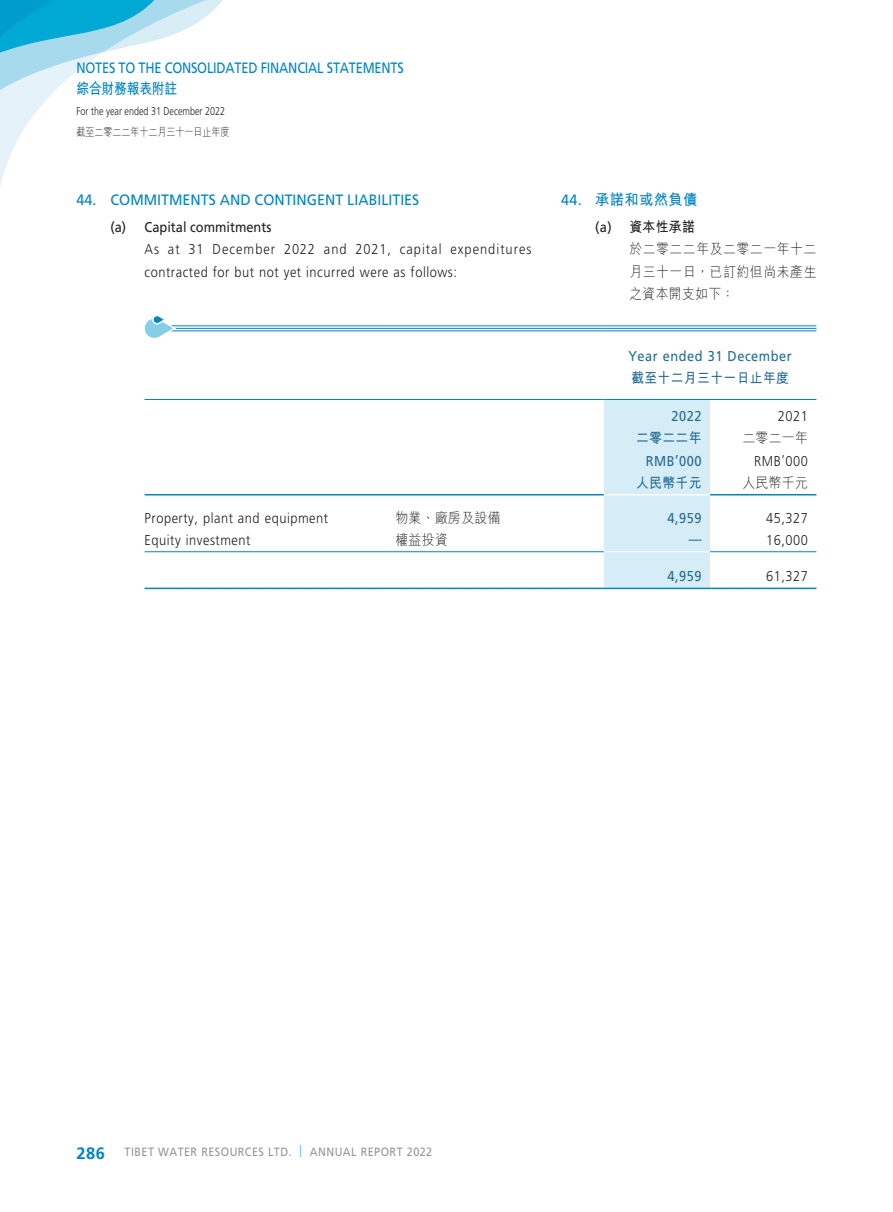
<style>
.page{position:relative;width:893px;height:1212px;background:#fff}
.page>*{position:absolute;margin:0;border:0;box-sizing:border-box;transform-origin:0 0}
._3__標題{font:15px "Frutiger LT Std";letter-spacing:-.015em;color:#0084c2;scale:.85 1}
._3__標題-2{font:15px "Frutiger LT Std";letter-spacing:-.015em;color:#0084c2;scale:.95 1}
._8__標題--C{font:700 15px "M Hei HK";letter-spacing:.03em;color:#0084c2;scale:.95 1}
._8__標題--C-2{font:700 15px "M Hei HK";letter-spacing:-.015em;color:#0084c2;scale:.85 1}
._1__內文{font:300 14.25px/22.5px "Frutiger LT Std";letter-spacing:.065em;color:#231f20;scale:.9 1}
._1__內文-2{font:300 14.25px "Frutiger LT Std";letter-spacing:.04em;color:#231f20;scale:.9 1}
._6__內文--C{font:300 14.25px/22.5px "M Hei HK";letter-spacing:.045em;color:#231f20;text-align:justify;scale:.9 1}
._1__內文-3{font:14.25px "Frutiger LT Std";letter-spacing:.04em;color:#256c92;scale:.9 1}
._6__內文--C-2{font:700 14.25px "M Hei HK";letter-spacing:.03em;color:#256c92;scale:.9 1}
._4__副標題{font:14.25px "Frutiger LT Std";color:#231f20;scale:.9 1}
._9___副標題--C{font:700 14.25px "M Hei HK";letter-spacing:.03em;color:#231f20;scale:.9 1}
.t1{font:12px "Frutiger LT Std";letter-spacing:.04em;color:#939598;scale:.9 1}
.t2{font:300 11.25px "Frutiger LT Std";color:#231f20;scale:.8 1}
.t3{font:300 11.25px "M Hei HK";color:#231f20;scale:.8 1}
.s1{font-family:"Frutiger LT Std";font-weight:400}
.s2{font-weight:700;font-size:16.5px;color:#0084c2}
.s3{color:#5fc1e0}
</style>
<div class="page">
<svg style="left:0;top:0;width:222px;height:168px"></svg>
<div style="left:604px;top:400px;width:106px;height:188px;background:#d6ecf6"></div>
<hr style="left:145px;top:325px;width:242px;height:1px;background:#0084c2">
<hr style="left:145px;top:328px;width:242px;height:1px;background:#0084c2">
<hr style="left:145px;top:330px;width:242px;height:1px;background:#0084c2">
<hr style="left:387px;top:325px;width:217px;height:1px;background:#0084c2">
<hr style="left:387px;top:328px;width:217px;height:1px;background:#0084c2">
<hr style="left:387px;top:330px;width:217px;height:1px;background:#0084c2">
<hr style="left:604px;top:325px;width:212px;height:1px;background:#0084c2">
<hr style="left:604px;top:328px;width:212px;height:1px;background:#0084c2">
<hr style="left:604px;top:330px;width:212px;height:1px;background:#0084c2">
<hr style="left:145px;top:399px;width:242px;height:1px;background:#0084c2">
<hr style="left:387px;top:399px;width:217px;height:1px;background:#0084c2">
<hr style="left:604px;top:399px;width:212px;height:1px;background:#0084c2">
<hr style="left:145px;top:494px;width:459px;height:1px;background:#0084c2">
<hr style="left:604px;top:494px;width:106px;height:1px;background:#fff">
<hr style="left:710px;top:494px;width:106px;height:1px;background:#0084c2">
<hr style="left:145px;top:551px;width:242px;height:1px;background:#0084c2">
<hr style="left:387px;top:551px;width:217px;height:1px;background:#0084c2">
<hr style="left:604px;top:551px;width:106px;height:1px;background:#fff">
<hr style="left:710px;top:551px;width:106px;height:1px;background:#0084c2">
<hr style="left:145px;top:588px;width:242px;height:1px;background:#0084c2">
<hr style="left:387px;top:588px;width:217px;height:1px;background:#0084c2">
<hr style="left:604px;top:588px;width:106px;height:1px;background:#0084c2">
<hr style="left:710px;top:588px;width:106px;height:1px;background:#0084c2">
<svg style="left:144px;top:316px;width:34px;height:22px"></svg>
<p class="_3__標題" style="left:77px;top:59px;width:386px">NOTES TO THE CONSOLIDATED FINANCIAL STATEMENTS</p>
<p class="_8__標題--C-2" style="left:77px;top:78px;width:120px">綜合財務報表附註</p>
<p class="t2" style="left:77px;top:105px;width:187px">For the year ended 31 December 2022</p>
<p class="t3" style="left:77px;top:126px;width:193px">截至二零二二年十二月三十一日止年度</p>
<p class="_3__標題-2" style="left:77px;top:191px;width:362px">44. COMMITMENTS AND CONTINGENT LIABILITIES</p>
<p class="_4__副標題" style="left:111px;top:218px;width:180px">(a) Capital commitments</p>
<p class="_1__內文" style="left:145px;top:238px;width:431px">As at 31 December 2022 and 2021, capital expenditures contracted for but not yet incurred were as follows:</p>
<p class="_8__標題--C" style="left:561px;top:188px;width:145px"><span class="s1">44.</span> 承諾和或然負債</p>
<p class="_9___副標題--C" style="left:595px;top:216px;width:112px"><span class="s1">(a)</span> 資本性承諾</p>
<p class="_6__內文--C" style="left:629px;top:237px;width:209px">於二零二二年及二零二一年十二月三十一日，已訂約但尚未產生之資本開支如下：</p>
<p class="_1__內文-3" style="left:628px;top:347px;width:183px">Year ended 31 December</p>
<p class="_6__內文--C-2" style="left:631px;top:367px;width:177px">截至十二月三十一日止年度</p>
<p class="_1__內文-3" style="left:671px;top:407px;width:35px">2022</p>
<p class="_1__內文-2" style="left:778px;top:408px;width:35px">2021</p>
<p class="_6__內文--C-2" style="left:636px;top:427px;width:74px">二零二二年</p>
<p class="_6__內文--C" style="left:742px;top:426px;width:74px">二零二一年</p>
<p class="_1__內文-3" style="left:646px;top:452px;width:64px">RMB’000</p>
<p class="_1__內文-2" style="left:754px;top:453px;width:61px">RMB’000</p>
<p class="_6__內文--C-2" style="left:636px;top:472px;width:74px">人民幣千元</p>
<p class="_6__內文--C" style="left:742px;top:471px;width:74px">人民幣千元</p>
<p class="_1__內文-2" style="left:145px;top:510px;width:206px">Property, plant and equipment</p>
<p class="_6__內文--C" style="left:395px;top:506px;width:118px">物業、廠房及設備</p>
<p class="_1__內文-3" style="left:667px;top:509px;width:40px">4,959</p>
<p class="_1__內文-2" style="left:766px;top:510px;width:48px">45,327</p>
<p class="_1__內文-2" style="left:145px;top:532px;width:119px">Equity investment</p>
<p class="_6__內文--C" style="left:395px;top:528px;width:60px">權益投資</p>
<p class="_1__內文-3" style="left:689px;top:531px;width:16px">—</p>
<p class="_1__內文-2" style="left:766px;top:532px;width:48px">16,000</p>
<p class="_1__內文-3" style="left:667px;top:568px;width:40px">4,959</p>
<p class="_1__內文-2" style="left:766px;top:568px;width:48px">61,327</p>
<p class="t1" style="left:77px;top:1145px;width:397px"><span class="s2">286</span> TIBET WATER RESOURCES LTD. <span class="s3">|</span> ANNUAL REPORT 2022</p>
</div>
